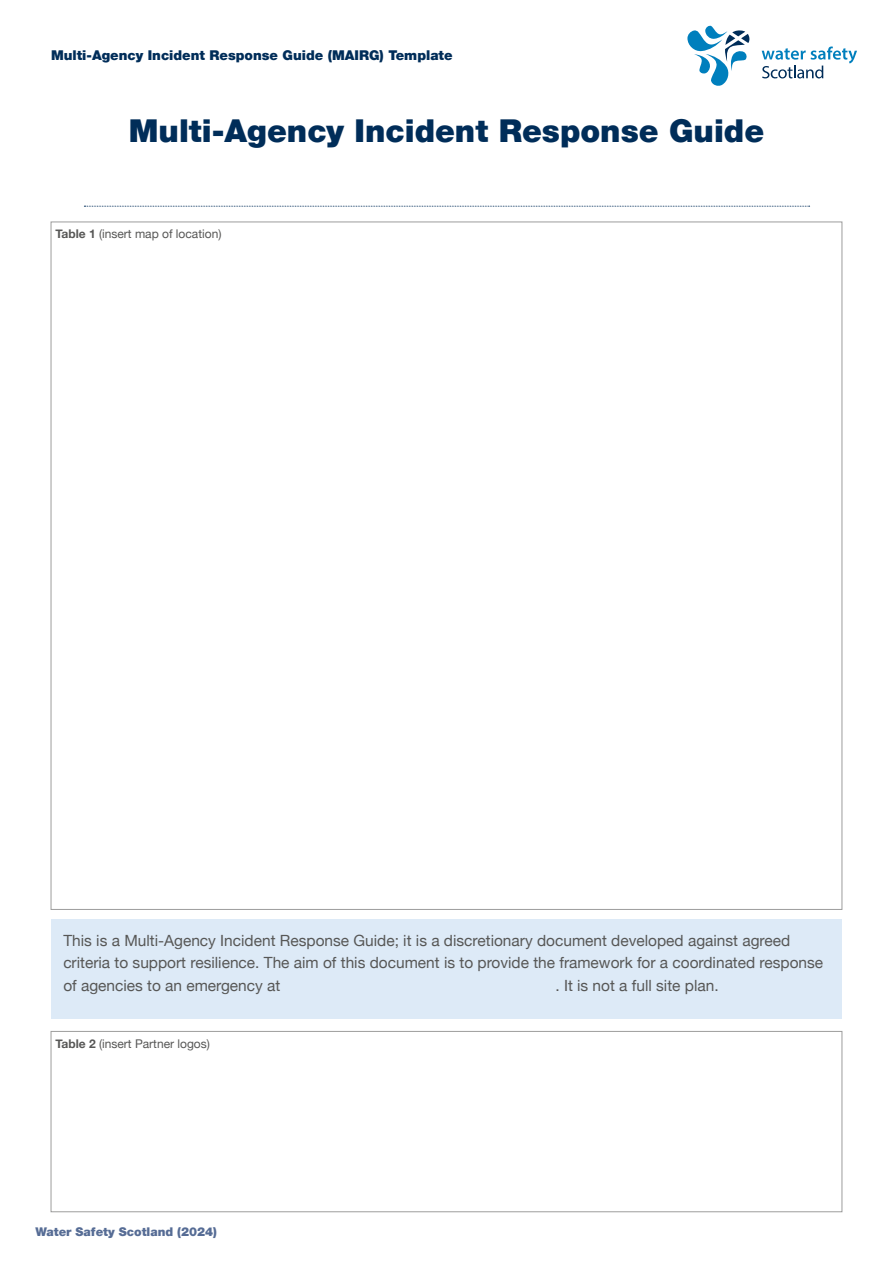
<style>
.page{position:relative;width:893px;height:1263px;background:#fff}
.page>*{position:absolute;margin:0;border:0;box-sizing:border-box;transform-origin:0 0}
.t1{font:900 31.5px "Helvetica Neue LT";color:#002d59}
.t2{font:15.45px/22.5px "Helvetica Neue";color:#575756}
.t3{font:900 13.5px "Helvetica Neue LT";color:#002d59}
.t4{font:12px "Helvetica Neue";color:#575756}
.t5{font:900 12px "Helvetica Neue LT";color:#566c95}
.s1{font-weight:700}
</style>
<div class="page">
<svg style="left:762px;top:47px;width:95px;height:31px"></svg>
<svg style="left:687px;top:25px;width:63px;height:61px"></svg>
<div style="left:51px;top:1031px;width:791px;height:181px;border:1px solid #9d9d9c"></div>
<div style="left:51px;top:919px;width:791px;height:99px;background:#ddeaf7"></div>
<svg style="left:84px;top:206px;width:726px;height:1px"></svg>
<p class="t3" style="left:51px;top:48px;width:403px">Multi-Agency Incident Response Guide (MAIRG) Template</p>
<h1 class="t1" style="left:129px;top:112px;width:637px">Multi-Agency Incident Response Guide</h1>
<p class="t4" style="left:55px;top:225px;width:168px"><span class="s1">Table 1</span> (insert map of location)</p>
<p class="t2" style="left:63px;top:930px;width:761px">This is a Multi-Agency Incident Response Guide; it is a discretionary document developed against agreed criteria to support resilience. The aim of this document is to provide the framework for a coordinated response of agencies to an emergency at</p>
<p class="t2" style="left:555px;top:975px;width:165px">. It is not a full site plan.</p>
<p class="t4" style="left:55px;top:1035px;width:156px"><span class="s1">Table 2</span> (insert Partner logos)</p>
<p class="t5" style="left:35px;top:1224px;width:183px">Water Safety Scotland (2024)</p>
</div>
